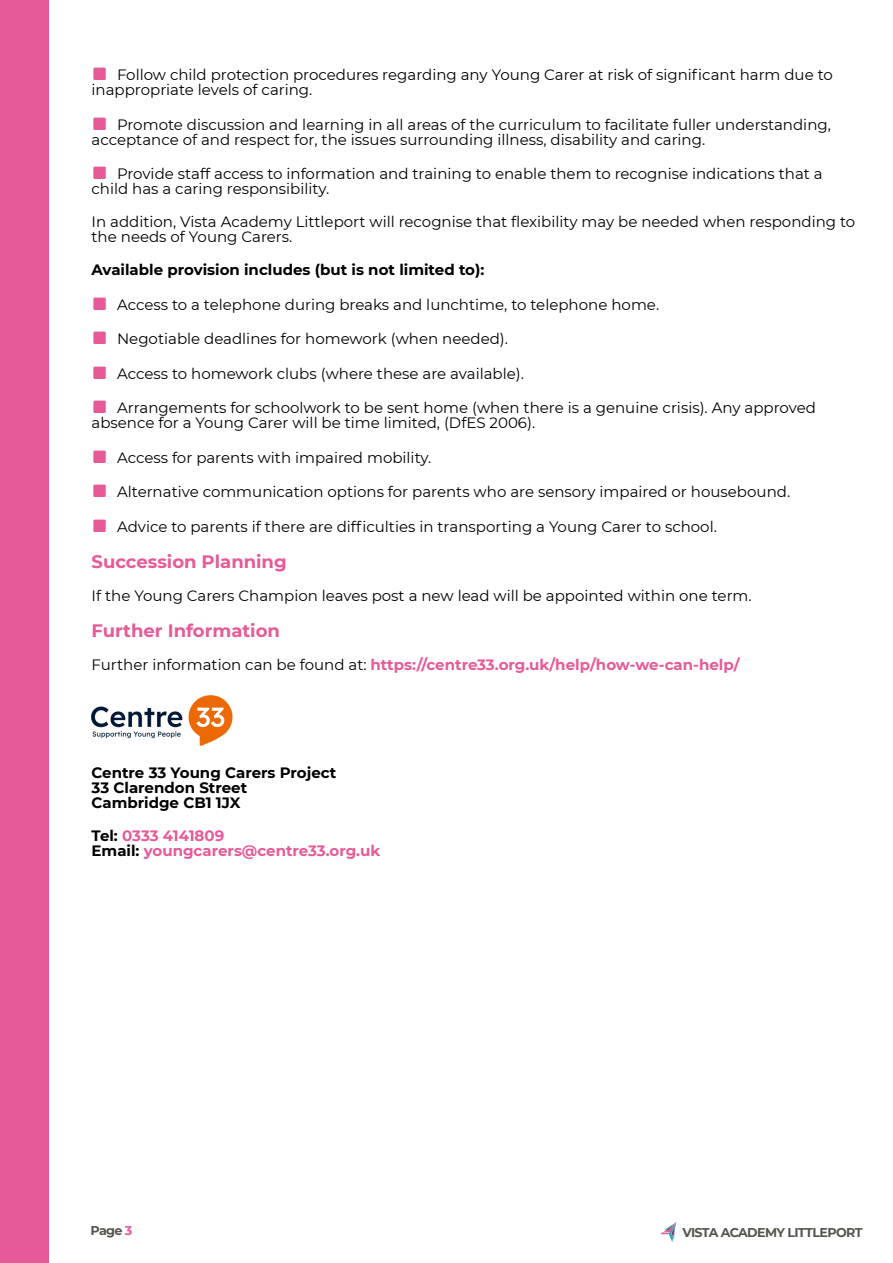
<style>
.page{position:relative;width:893px;height:1263px;background:#fff}
.page>*{position:absolute;margin:0;border:0;box-sizing:border-box;transform-origin:0 0}
.t1{font:700 18px "Montserrat";color:#e75a98}
.t2{font:15px/15px "Montserrat";color:#000}
.t3{font:700 15px/15px "Montserrat";color:#e75a98}
.t4{font:700 15px/15px "Montserrat";color:#000}
.t5{font:700 12.75px "Montserrat";letter-spacing:-.05em;color:#575450}
.s1{font-weight:400;color:#000}
.s2{color:#000}
.s3{color:#e75a98}
</style>
<div class="page">
<svg style="left:660px;top:1222px;width:16px;height:20px"></svg>
<div style="left:0;top:0;width:49px;height:1263px;background:#e75a98"></div>
<img style="left:92px;top:695px;width:141px;height:51px">
<p class="t2" style="left:92px;top:67px;width:743px;text-indent:26px">Follow child protection procedures regarding any Young Carer at risk of significant harm due to inappropriate levels of caring.</p>
<p class="t2" style="left:92px;top:117px;width:741px;text-indent:26px">Promote discussion and learning in all areas of the curriculum to facilitate fuller understanding, acceptance of and respect for, the issues surrounding illness, disability and caring.</p>
<p class="t2" style="left:92px;top:166px;width:733px;text-indent:26px">Provide staff access to information and training to enable them to recognise indications that a child has a caring responsibility.</p>
<p class="t2" style="left:92px;top:214px;width:765px">In addition, Vista Academy Littleport will recognise that flexibility may be needed when responding to the needs of Young Carers.</p>
<p class="t4" style="left:92px;top:262px;width:394px">Available provision includes (but is not limited to):</p>
<p class="t2" style="left:117px;top:297px;width:544px">Access to a telephone during breaks and lunchtime, to telephone home.</p>
<p class="t2" style="left:117px;top:331px;width:392px">Negotiable deadlines for homework (when needed).</p>
<p class="t2" style="left:117px;top:366px;width:408px">Access to homework clubs (where these are available).</p>
<p class="t2" style="left:92px;top:400px;width:726px;text-indent:26px">Arrangements for schoolwork to be sent home (when there is a genuine crisis). Any approved absence for a Young Carer will be time limited, (DfES 2006).</p>
<p class="t2" style="left:117px;top:450px;width:316px">Access for parents with impaired mobility.</p>
<p class="t2" style="left:117px;top:484px;width:675px">Alternative communication options for parents who are sensory impaired or housebound.</p>
<p class="t2" style="left:117px;top:519px;width:601px">Advice to parents if there are difficulties in transporting a Young Carer to school.</p>
<p class="t1" style="left:92px;top:550px;width:197px">Succession Planning</p>
<p class="t2" style="left:92px;top:588px;width:662px">If the Young Carers Champion leaves post a new lead will be appointed within one term.</p>
<p class="t1" style="left:92px;top:619px;width:190px">Further Information</p>
<p class="t3" style="left:92px;top:657px;width:650px"><span class="s1">Further information can be found at:</span> https://centre33.org.uk/help/how-we-can-help/</p>
<p class="t4" style="left:92px;top:765px;width:246px">Centre 33 Young Carers Project<br>33 Clarendon Street<br>Cambridge CB1 1JX</p>
<p class="t3" style="left:92px;top:828px;width:290px"><span class="s2">Tel:</span> 0333 4141809<br><span class="s2">Email:</span> youngcarers@centre33.org.uk</p>
<p class="t5" style="left:90px;top:1222px;width:44px">Page <span class="s3">3</span></p>
<p class="t5" style="left:682px;top:1224px;width:182px">VISTA ACADEMY LITTLEPORT</p>
</div>
